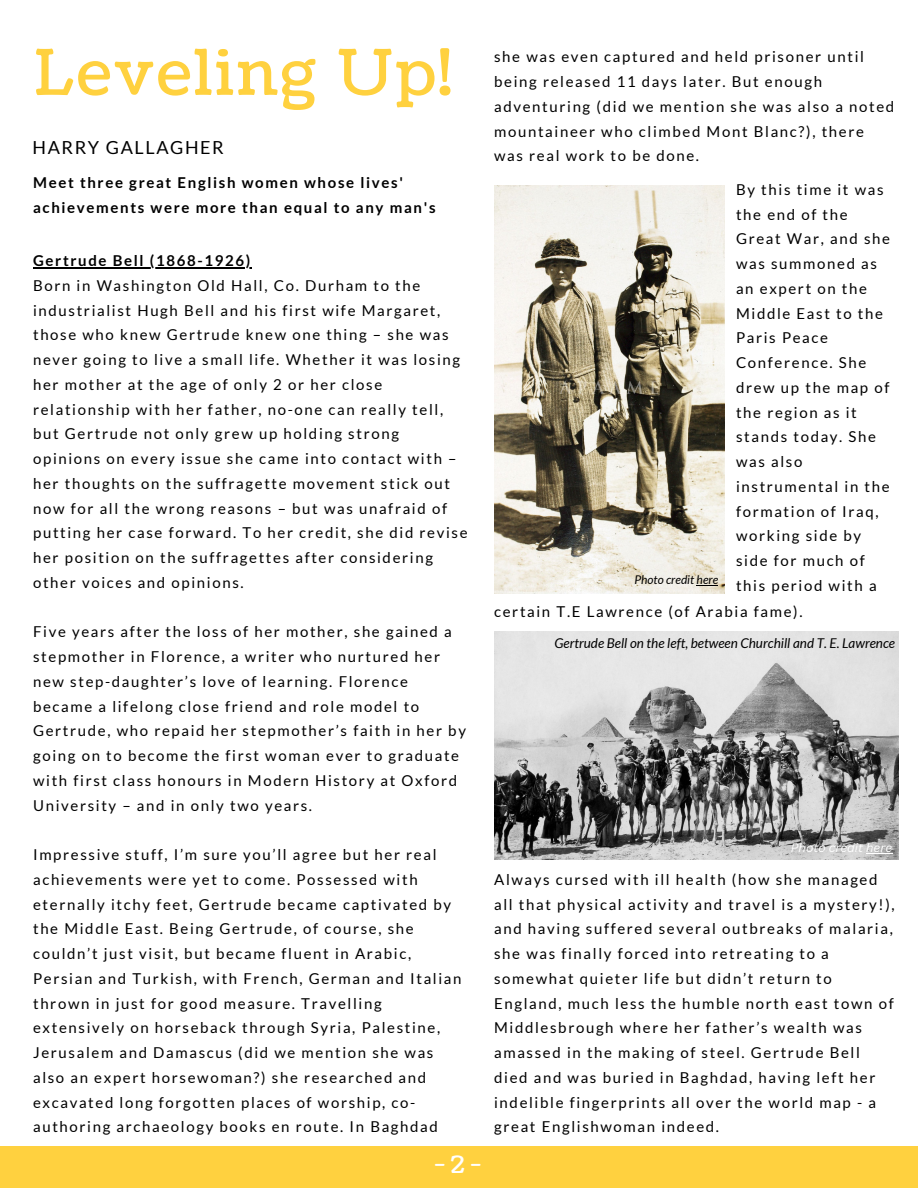
<style>
.page{position:relative;width:918px;height:1188px;background:#fff}
.page>*{position:absolute;margin:0;border:0;box-sizing:border-box;transform-origin:0 0}
.t1{font:63px "Coustard";letter-spacing:.04em;color:#ffd13f}
.t2{font:24px "Coustard";color:#fff}
.t3{font:18px "Lato";letter-spacing:.09em;color:#000}
.t4{font:15px/24.8px "Lato";letter-spacing:.11em;color:#000}
.t5{font:700 15px/24.8px "Lato";letter-spacing:.11em;color:#000}
.t6{font:italic 13.5px "Lato";color:#000}
.t7{font:italic 12px "Canva Sans";color:#fff}
.t8{font:italic 12px "Lato";color:#000}
</style>
<div class="page">
<div style="left:0;top:1146px;width:918px;height:42px;background:#ffd13f"></div>
<img style="left:494px;top:632px;width:404px;height:227px">
<img style="left:494px;top:186px;width:231px;height:408px">
<hr style="left:33px;top:267px;width:219px;height:1px;background:#000">
<svg style="left:866px;top:853px;width:26px;height:1px"></svg>
<svg style="left:697px;top:585px;width:21px;height:1px"></svg>
<h1 class="t1" style="left:34px;top:30px;width:419px">Leveling Up!</h1>
<p class="t3" style="left:32px;top:137px;width:193px">HARRY GALLAGHER</p>
<p class="t5" style="left:33px;top:170px;width:404px">Meet three great English women whose lives' achievements were more than equal to any man's</p>
<p class="t5" style="left:33px;top:248px;width:219px">Gertrude Bell (1868-1926)</p>
<p class="t4" style="left:33px;top:273px;width:436px">Born in Washington Old Hall, Co. Durham to the industrialist Hugh Bell and his first wife Margaret, those who knew Gertrude knew one thing – she was never going to live a small life. Whether it was losing her mother at the age of only 2 or her close relationship with her father, no-one can really tell, but Gertrude not only grew up holding strong opinions on every issue she came into contact with – her thoughts on the suffragette movement stick out now for all the wrong reasons – but was unafraid of putting her case forward. To her credit, she did revise her position on the suffragettes after considering other voices and opinions.</p>
<p class="t4" style="left:33px;top:619px;width:434px">Five years after the loss of her mother, she gained a stepmother in Florence, a writer who nurtured her new step-daughter’s love of learning. Florence became a lifelong close friend and role model to Gertrude, who repaid her stepmother’s faith in her by going on to become the first woman ever to graduate with first class honours in Modern History at Oxford University – and in only two years.</p>
<p class="t4" style="left:33px;top:842px;width:430px">Impressive stuff, I’m sure you’ll agree but her real achievements were yet to come. Possessed with eternally itchy feet, Gertrude became captivated by the Middle East. Being Gertrude, of course, she couldn’t just visit, but became fluent in Arabic, Persian and Turkish, with French, German and Italian thrown in just for good measure. Travelling extensively on horseback through Syria, Palestine, Jerusalem and Damascus (did we mention she was also an expert horsewoman?) she researched and excavated long forgotten places of worship, co&shy;authoring archaeology books en route. In Baghdad</p>
<h2 class="t2" style="left:434px;top:1149px;width:48px">-2-</h2>
<p class="t4" style="left:494px;top:44px;width:402px">she was even captured and held prisoner until being released 11 days later. But enough adventuring (did we mention she was also a noted mountaineer who climbed Mont Blanc?), there was real work to be done.</p>
<p class="t4" style="left:736px;top:177px;width:155px">By this time it was the end of the<br>Great War, and she was summoned as an expert on the<br>Middle East to the<br>Paris Peace<br>Conference. She drew up the map of the region as it stands today. She was also instrumental in the formation of Iraq, working side by side for much of this period with a</p>
<p class="t4" style="left:494px;top:599px;width:310px">certain T.E Lawrence (of Arabia fame).</p>
<p class="t8" style="left:634px;top:573px;width:85px">Photo credit here</p>
<p class="t6" style="left:554px;top:635px;width:342px">Gertrude Bell on the left, between Churchill and T. E. Lawrence</p>
<p class="t7" style="left:791px;top:839px;width:103px">Photo credit here</p>
<p class="t4" style="left:494px;top:867px;width:402px">Always cursed with ill health (how she managed all that physical activity and travel is a mystery!), and having suffered several outbreaks of malaria, she was finally forced into retreating to a somewhat quieter life but didn’t return to England, much less the humble north east town of Middlesbrough where her father’s wealth was amassed in the making of steel. Gertrude Bell died and was buried in Baghdad, having left her indelible fingerprints all over the world map - a great Englishwoman indeed.</p>
</div>
